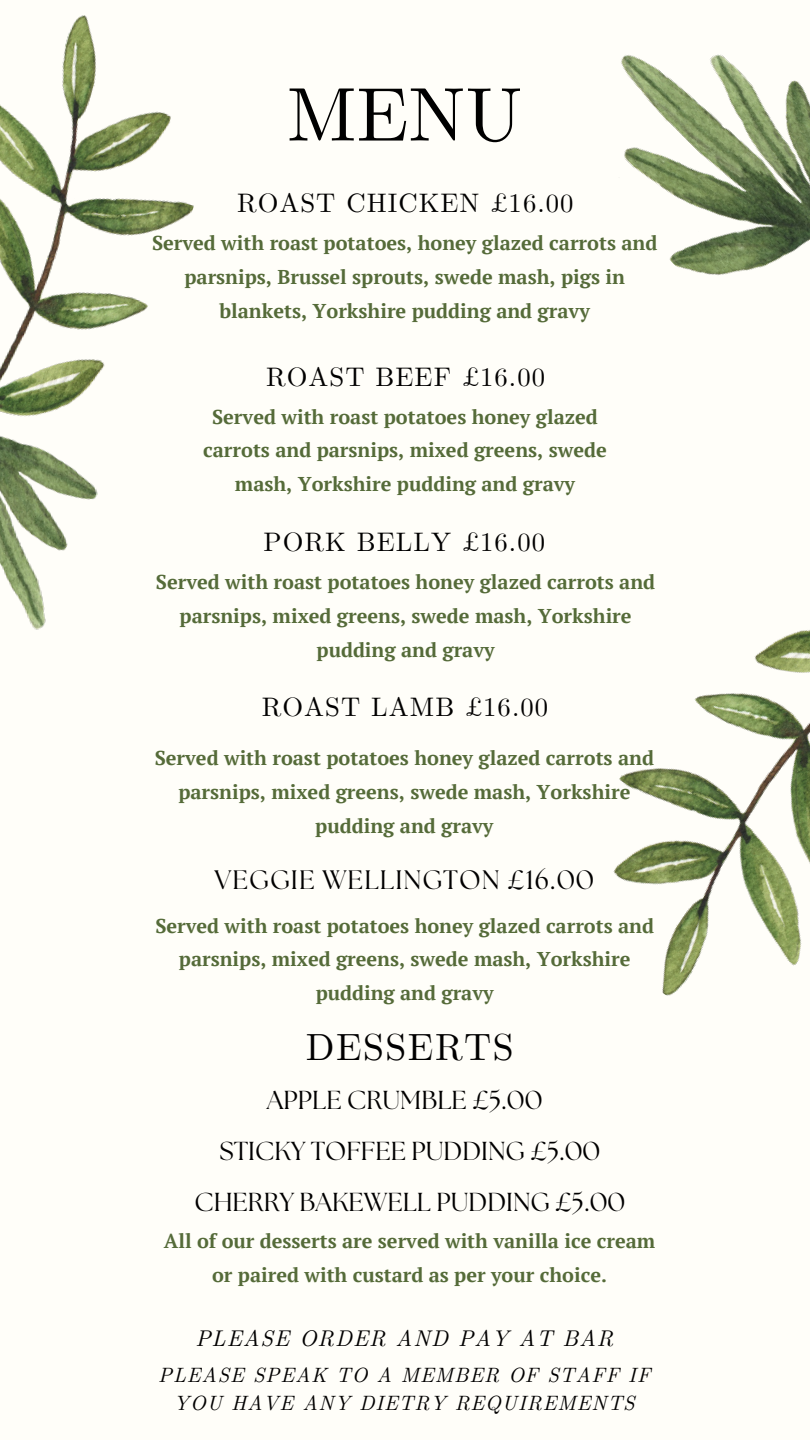
<style>
.page{position:relative;width:810px;height:1440px;background:#fffef9}
.page>*{position:absolute;margin:0;border:0;box-sizing:border-box;transform-origin:0 0}
.t1{font:76.2px "CMU Serif";color:#000}
.t2{font:37.6px "CMU Serif";letter-spacing:.04em;color:#000}
.t3{font:26.6px "CMU Serif";letter-spacing:.04em;color:#000}
.t4{font:26.6px "The Seasons";letter-spacing:.04em;color:#000}
.t5{font:26px "The Seasons";color:#000}
.t6{font:italic 22.6px "CMU Serif";letter-spacing:.04em;color:#000}
.t7{font:italic 20.6px/28.5px "CMU Serif";letter-spacing:.04em;color:#000;text-align:center}
.t8{font:700 20px/33.8px "PT Serif";color:#556b39;text-align:center}
.t9{font:700 19.9px/33.7px "PT Serif";color:#556b39;text-align:center}
</style>
<div class="page">
<img style="left:0;top:15px;width:194px;height:400px">
<img style="left:613px;top:630px;width:197px;height:366px">
<img style="left:621px;top:54px;width:189px;height:221px">
<img style="left:0;top:415px;width:98px;height:215px">
<p class="t1" style="left:287px;top:69px;width:237px">MENU</p>
<p class="t3" style="left:237px;top:187px;width:338px">ROAST CHICKEN £16.00</p>
<p class="t8" style="left:152px;top:226px;width:507px">Served with roast potatoes, honey glazed carrots and parsnips, Brussel sprouts, swede mash, pigs in blankets, Yorkshire pudding and gravy</p>
<p class="t3" style="left:266px;top:361px;width:280px">ROAST BEEF £16.00</p>
<p class="t8" style="left:203px;top:399px;width:405px">Served with roast potatoes honey glazed carrots and parsnips, mixed greens, swede mash, Yorkshire pudding and gravy</p>
<p class="t3" style="left:264px;top:526px;width:283px">PORK BELLY £16.00</p>
<p class="t8" style="left:156px;top:565px;width:501px">Served with roast potatoes honey glazed carrots and parsnips, mixed greens, swede mash, Yorkshire pudding and gravy</p>
<p class="t3" style="left:262px;top:692px;width:288px">ROAST LAMB £16.00</p>
<p class="t8" style="left:155px;top:741px;width:501px">Served with roast potatoes honey glazed carrots and parsnips, mixed greens, swede mash, Yorkshire pudding and gravy</p>
<p class="t4" style="left:215px;top:868px;width:381px">VEGGIE WELLINGTON £16.00</p>
<p class="t9" style="left:155px;top:908px;width:500px">Served with roast potatoes honey glazed carrots and parsnips, mixed greens, swede mash, Yorkshire pudding and gravy</p>
<h2 class="t2" style="left:306px;top:1025px;width:209px">DESSERTS</h2>
<h4 class="t5" style="left:267px;top:1088px;width:277px">APPLE CRUMBLE £5.00</h4>
<p class="t5" style="left:219px;top:1139px;width:382px">STICKY TOFFEE PUDDING £5.00</p>
<h5 class="t5" style="left:194px;top:1190px;width:432px">CHERRY BAKEWELL PUDDING £5.00</h5>
<h5 class="t9" style="left:164px;top:1224px;width:493px">All of our desserts are served with vanilla ice cream or paired with custard as per your choice.</h5>
<h4 class="t6" style="left:195px;top:1325px;width:420px">PLEASE ORDER AND PAY AT BAR</h4>
<h4 class="t7" style="left:158px;top:1362px;width:494px">PLEASE SPEAK TO A MEMBER OF STAFF IF<br>YOU HAVE ANY DIETRY REQUIREMENTS</h4>
</div>
